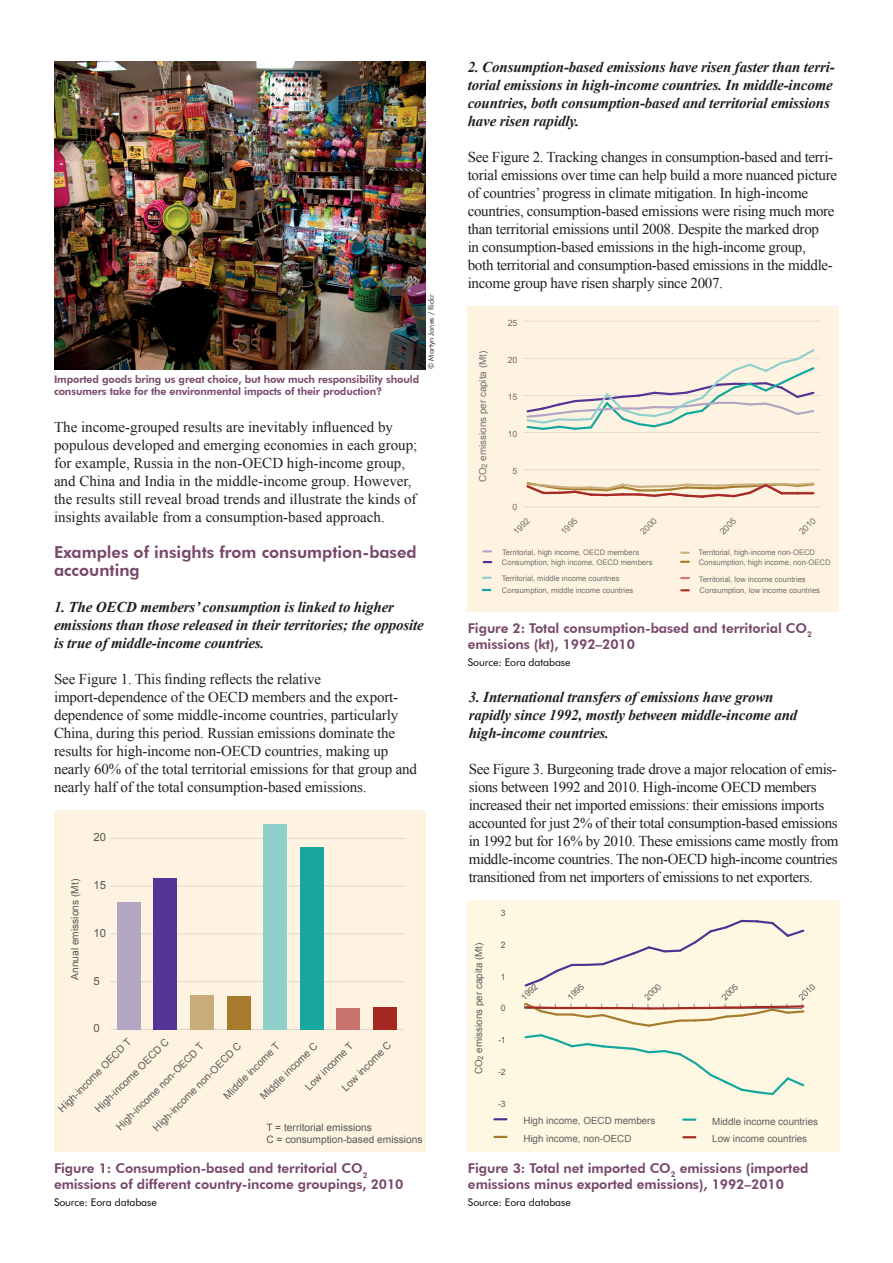
<style>
.page{position:relative;width:893px;height:1263px;background:#fff}
.page>*{position:absolute;margin:0;border:0;box-sizing:border-box;transform-origin:0 0}
.t1{font:800 16.5px/18px "Futura BT";color:#78486a}
.t2{font:15px/18px "Times New Roman";letter-spacing:-.02em;color:#231f20}
.t3{font:italic 700 15px/18px "Times New Roman";letter-spacing:-.01em;color:#231f20}
.t4{font:15px/18px "Times New Roman";color:#231f20}
.t5{font:800 13.5px/16.2px "Futura BT";letter-spacing:-.005em;color:#78486a}
.t6{font:11.4px "Arial";color:#57585a}
.t7{font:800 10.5px/12.6px "Futura BT";letter-spacing:-.01em;color:#78486a}
.t8{font:10.5px "Futura BT";letter-spacing:-.005em;color:#000}
.t9{font:10.2px/12.3px "Arial";color:#57585a}
.t10{font:9.9px/17.7px "Arial";color:#5f5e5e}
.t11{font:9.75px "Arial";color:#726f70}
.t12{font:8.7px "Arial";color:#726f70}
.t13{font:8.7px "Arial";color:#5f5e5e}
.t14{font:7.65px "Arial";color:#726f70}
.t15{font:7.5px "Futura BT";color:#231f20}
</style>
<div class="page">
<div style="left:468px;top:306px;width:371px;height:306px;background:#fef3e0"></div>
<hr style="left:523px;top:507px;width:297px;height:1px;background:#c6c7c9">
<hr style="left:523px;top:469px;width:297px;height:1px;background:#c6c7c9">
<hr style="left:523px;top:432px;width:297px;height:1px;background:#c6c7c9">
<hr style="left:523px;top:395px;width:297px;height:1px;background:#c6c7c9">
<hr style="left:523px;top:358px;width:297px;height:1px;background:#c6c7c9">
<hr style="left:523px;top:321px;width:297px;height:1px;background:#c6c7c9">
<svg style="left:484px;top:561px;width:7px;height:2px"></svg>
<svg style="left:681px;top:561px;width:8px;height:2px"></svg>
<svg style="left:483px;top:589px;width:7px;height:2px"></svg>
<svg style="left:681px;top:577px;width:8px;height:2px"></svg>
<svg style="left:483px;top:550px;width:8px;height:2px"></svg>
<svg style="left:681px;top:552px;width:8px;height:2px"></svg>
<svg style="left:483px;top:577px;width:7px;height:2px"></svg>
<svg style="left:525px;top:349px;width:291px;height:81px"></svg>
<svg style="left:681px;top:589px;width:8px;height:2px"></svg>
<svg style="left:526px;top:482px;width:289px;height:16px"></svg>
<div style="left:468px;top:901px;width:372px;height:251px;background:#fef7e2"></div>
<svg style="left:494px;top:1118px;width:12px;height:2px"></svg>
<svg style="left:524px;top:919px;width:281px;height:68px"></svg>
<svg style="left:494px;top:1136px;width:12px;height:2px"></svg>
<svg style="left:683px;top:1118px;width:12px;height:3px"></svg>
<svg style="left:683px;top:1136px;width:12px;height:2px"></svg>
<svg style="left:524px;top:1002px;width:281px;height:94px"></svg>
<hr style="left:788px;top:1005px;width:15px;height:3px;background:#a62822">
<div style="left:54px;top:810px;width:371px;height:341px;background:#fef3e0"></div>
<hr style="left:110px;top:981px;width:295px;height:1px;background:#c6c7c9">
<hr style="left:110px;top:933px;width:295px;height:1px;background:#c6c7c9">
<hr style="left:110px;top:885px;width:295px;height:2px;background:#c6c7c9">
<hr style="left:110px;top:838px;width:295px;height:1px;background:#c6c7c9">
<hr style="left:111px;top:1029px;width:292px;height:1px;background:#c6c7c9">
<div style="left:117px;top:902px;width:24px;height:127px;background:#b2a6c5"></div>
<div style="left:154px;top:878px;width:23px;height:151px;background:#543494"></div>
<div style="left:190px;top:995px;width:24px;height:34px;background:#c8ad7b"></div>
<div style="left:227px;top:996px;width:23px;height:33px;background:#a67b2c"></div>
<div style="left:263px;top:824px;width:24px;height:205px;background:#90d0cc"></div>
<div style="left:300px;top:847px;width:23px;height:182px;background:#18a79d"></div>
<div style="left:336px;top:1008px;width:24px;height:21px;background:#c9746f"></div>
<div style="left:373px;top:1007px;width:23px;height:22px;background:#a62722"></div>
<img style="left:54px;top:62px;width:371px;height:307px">
<p class="t7" style="left:54px;top:372px;width:367px">Imported goods bring us great choice, but how much responsibility should consumers take for the environmental impacts of their production?</p>
<p class="t15" style="left:427px;top:369px;width:76px;rotate:-90deg">© Martyn Jones / flickr</p>
<p class="t4" style="left:54px;top:418px;width:365px">The income-grouped results are inevitably influenced by populous developed and emerging economies in each group; for example, Russia in the non-OECD high-income group, and China and India in the middle-income group. However, the results still reveal broad trends and illustrate the kinds of insights available from a consumption-based approach.</p>
<p class="t1" style="left:54px;top:543px;width:364px">Examples of insights from consumption-based accounting</p>
<p class="t3" style="left:54px;top:598px;width:371px">1. The OECD members’ consumption is linked to higher emissions than those released in their territories; the opposite is true of middle-income countries.</p>
<p class="t2" style="left:54px;top:670px;width:364px">See Figure 1. This finding reflects the relative import-dependence of the OECD members and the export&shy;dependence of some middle-income countries, particularly China, during this period. Russian emissions dominate the results for high-income non-OECD countries, making up nearly 60% of the total territorial emissions for that group and nearly half of the total consumption-based emissions.</p>
<p class="t6" style="left:94px;top:829px;width:14px">20</p>
<p class="t9" style="left:69px;top:980px;width:102px;rotate:-90deg">Annual emissions (Mt)</p>
<p class="t6" style="left:94px;top:877px;width:14px">15</p>
<p class="t6" style="left:94px;top:925px;width:14px">10</p>
<p class="t6" style="left:94px;top:973px;width:8px">5</p>
<p class="t6" style="left:94px;top:1021px;width:8px">0</p>
<p class="t9" style="left:92px;top:1106px;width:101px;rotate:-45deg">High-income OECD C</p>
<p class="t9" style="left:56px;top:1106px;width:100px;rotate:-45deg">High-income OECD T</p>
<p class="t9" style="left:339px;top:1085px;width:66px;rotate:-45deg">Low income C</p>
<p class="t9" style="left:303px;top:1084px;width:65px;rotate:-45deg">Low income T</p>
<p class="t9" style="left:258px;top:1093px;width:77px;rotate:-45deg">Middle income C</p>
<p class="t9" style="left:150px;top:1125px;width:122px;rotate:-45deg">High-income non-OECD C</p>
<p class="t9" style="left:221px;top:1093px;width:76px;rotate:-45deg">Middle income T</p>
<p class="t9" style="left:114px;top:1124px;width:120px;rotate:-45deg">High-income non-OECD T</p>
<p class="t9" style="left:266px;top:1121px;width:158px">T = territorial emissions<br>C = consumption-based emissions</p>
<p class="t5" style="left:54px;top:1160px;width:351px">Figure 1: Consumption-based and territorial CO<sub>2 </sub>emissions of different country-income groupings, 2010</p>
<p class="t8" style="left:54px;top:1196px;width:104px">Source: Eora database</p>
<p class="t3" style="left:468px;top:58px;width:369px">2. Consumption-based emissions have risen faster than terri&shy;torial emissions in high-income countries. In middle-income countries, both consumption-based and territorial emissions have risen rapidly.</p>
<p class="t2" style="left:468px;top:148px;width:371px">See Figure 2. Tracking changes in consumption-based and terri&shy;torial emissions over time can help build a more nuanced picture of countries’ progress in climate mitigation. In high-income countries, consumption-based emissions were rising much more than territorial emissions until 2008. Despite the marked drop<br>in consumption-based emissions in the high-income group,<br>both territorial and consumption-based emissions in the middle&shy;income group have risen sharply since 2007.</p>
<p class="t11" style="left:476px;top:482px;width:133px;rotate:-90deg">CO<sub>2</sub> emissions per capita (Mt)</p>
<p class="t12" style="left:508px;top:317px;width:11px">25</p>
<p class="t12" style="left:508px;top:354px;width:11px">20</p>
<p class="t12" style="left:508px;top:391px;width:11px">15</p>
<p class="t12" style="left:508px;top:428px;width:11px">10</p>
<p class="t12" style="left:513px;top:466px;width:6px">5</p>
<p class="t12" style="left:513px;top:502px;width:6px">0</p>
<p class="t12" style="left:511px;top:529px;width:21px;rotate:-45deg">1992</p>
<p class="t12" style="left:558px;top:529px;width:21px;rotate:-45deg">1995</p>
<p class="t12" style="left:638px;top:529px;width:21px;rotate:-45deg">2000</p>
<p class="t12" style="left:717px;top:529px;width:21px;rotate:-45deg">2005</p>
<p class="t12" style="left:796px;top:529px;width:21px;rotate:-45deg">2010</p>
<p class="t14" style="left:502px;top:547px;width:138px">Territorial, high income, OECD members</p>
<p class="t14" style="left:698px;top:547px;width:118px">Territorial, high-income non-OECD</p>
<p class="t14" style="left:502px;top:573px;width:119px">Territorial, middle income countries</p>
<p class="t14" style="left:699px;top:574px;width:108px">Territorial, low income countries</p>
<p class="t14" style="left:502px;top:557px;width:152px">Consumption, high income, OECD members</p>
<p class="t14" style="left:699px;top:557px;width:133px">Consumption, high income, non-OECD</p>
<p class="t14" style="left:502px;top:585px;width:133px">Consumption, middle income countries</p>
<p class="t14" style="left:700px;top:585px;width:122px">Consumption, low income countries</p>
<p class="t5" style="left:468px;top:619px;width:346px">Figure 2: Total consumption-based and territorial CO<sub>2 </sub>emissions (kt), 1992–2010</p>
<p class="t8" style="left:468px;top:655px;width:104px">Source: Eora database</p>
<p class="t3" style="left:469px;top:688px;width:330px">3. International transfers of emissions have grown rapidly since 1992, mostly between middle-income and high-income countries.</p>
<p class="t2" style="left:469px;top:760px;width:371px">See Figure 3. Burgeoning trade drove a major relocation of emis&shy;sions between 1992 and 2010. High-income OECD members increased their net imported emissions: their emissions imports accounted for just 2% of their total consumption-based emissions in 1992 but for 16% by 2010. These emissions came mostly from middle-income countries. The non-OECD high-income countries transitioned from net importers of emissions to net exporters.</p>
<p class="t10" style="left:470px;top:1074px;width:133px;rotate:-90deg">CO<sub>2</sub> emissions per capita (Mt)</p>
<p class="t13" style="left:501px;top:907px;width:6px">3</p>
<p class="t13" style="left:501px;top:939px;width:6px">2</p>
<p class="t13" style="left:501px;top:971px;width:6px">1</p>
<p class="t13" style="left:501px;top:1003px;width:6px">0</p>
<p class="t13" style="left:498px;top:1034px;width:9px">-1</p>
<p class="t13" style="left:498px;top:1066px;width:9px">-2</p>
<p class="t13" style="left:498px;top:1098px;width:9px">-3</p>
<p class="t13" style="left:519px;top:995px;width:21px;rotate:-45deg">1992</p>
<p class="t13" style="left:565px;top:995px;width:21px;rotate:-45deg">1995</p>
<p class="t13" style="left:642px;top:995px;width:21px;rotate:-45deg">2000</p>
<p class="t13" style="left:719px;top:995px;width:21px;rotate:-45deg">2005</p>
<p class="t13" style="left:796px;top:995px;width:21px;rotate:-45deg">2010</p>
<p class="t10" style="left:523px;top:1112px;width:134px">High income, OECD members<br>High income, non-OECD</p>
<p class="t10" style="left:712px;top:1112px;width:107px">Middle income countries<br>Low income countries</p>
<p class="t5" style="left:468px;top:1159px;width:342px">Figure 3: Total net imported CO<sub>2</sub> emissions (imported emissions minus exported emissions), 1992–2010</p>
<p class="t8" style="left:468px;top:1195px;width:104px">Source: Eora database</p>
</div>
